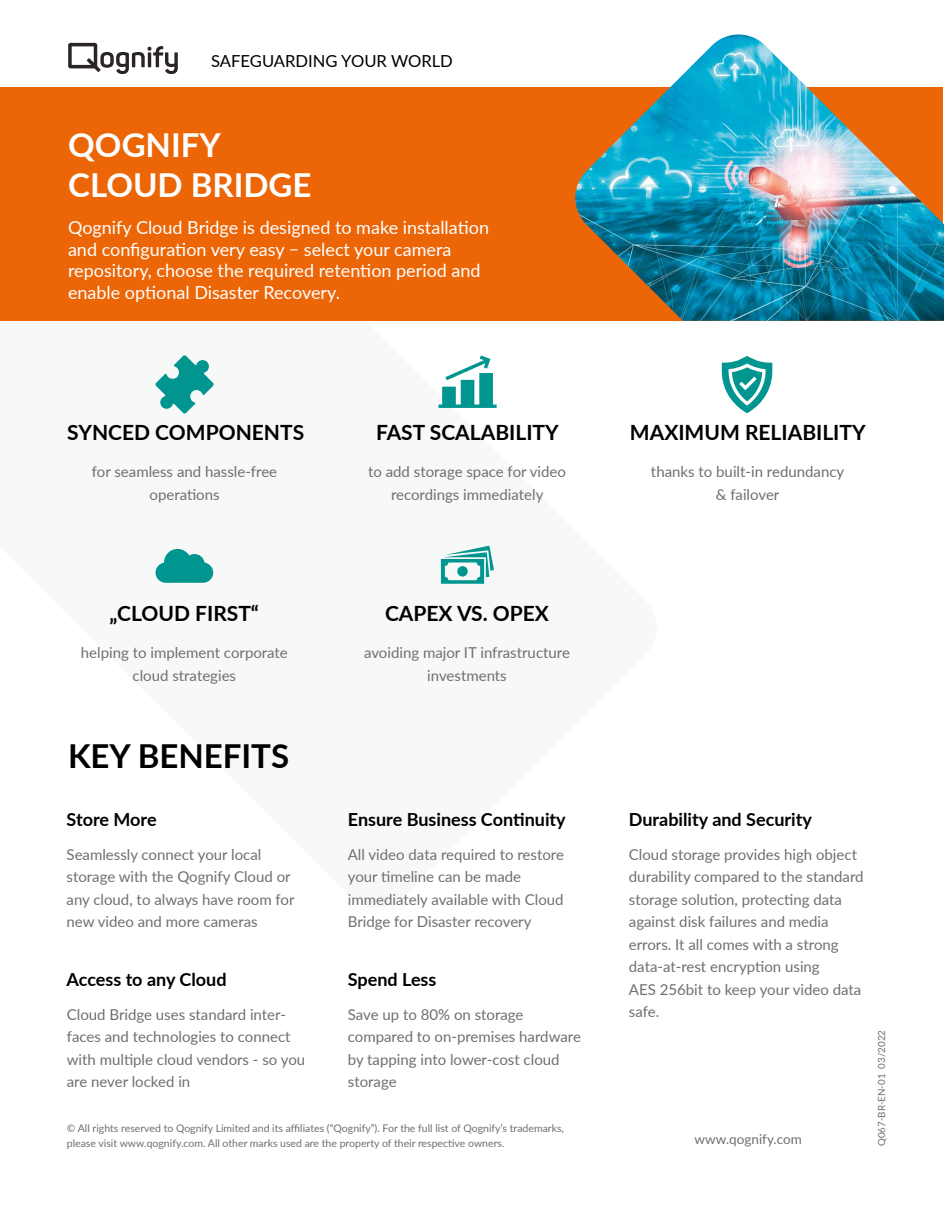
<style>
.page{position:relative;width:944px;height:1214px;background:#fff}
.page>*{position:absolute;margin:0;border:0;box-sizing:border-box;transform-origin:0 0}
.t1{font:700 33px/39.6px "Lato";color:#fff}
.t2{font:700 33px "Lato";color:#000}
.t3{font:700 21px "Lato";color:#000}
.t4{font:18px/21.6px "Lato";color:#fff}
.t5{font:700 18px "Lato";color:#000}
.t6{font:16.65px "Lato";color:#000}
.t7{font:15px/22.5px "Lato";color:#706f6f;text-align:center}
.t8{font:13.5px "Lato";color:#706f6f}
.t9{font:10.5px/15px "Lato";color:#706f6f}
.t10{font:9.75px "Lato";color:#706f6f}
</style>
<div class="page">
<div style="left:1px;top:87px;width:942px;height:234px;background:#ec6608"></div>
<svg style="left:68px;top:43px;width:110px;height:31px"></svg>
<img style="left:575px;top:34px;width:369px;height:287px">
<svg style="left:155px;top:355px;width:59px;height:58px"></svg>
<svg style="left:438px;top:355px;width:58px;height:53px"></svg>
<svg style="left:721px;top:356px;width:51px;height:57px"></svg>
<svg style="left:155px;top:549px;width:58px;height:34px"></svg>
<svg style="left:441px;top:545px;width:53px;height:39px"></svg>
<p class="t6" style="left:211px;top:49px;width:243px">SAFEGUARDING YOUR WORLD</p>
<h1 class="t1" style="left:68px;top:124px;width:245px">QOGNIFY<br>CLOUD BRIDGE</h1>
<p class="t4" style="left:68px;top:216px;width:422px">Qognify Cloud Bridge is designed to make installation and configuration very easy – select your camera repository, choose the required retention period and enable optional Disaster Recovery.</p>
<h2 class="t3" style="left:67px;top:417px;width:238px">SYNCED COMPONENTS</h2>
<h2 class="t3" style="left:376px;top:417px;width:184px">FAST SCALABILITY</h2>
<h2 class="t3" style="left:630px;top:417px;width:237px">MAXIMUM RELIABILITY</h2>
<p class="t7" style="left:92px;top:460px;width:187px">for seamless and hassle-free operations</p>
<p class="t7" style="left:368px;top:460px;width:199px">to add storage space for video recordings immediately</p>
<p class="t7" style="left:651px;top:460px;width:195px">thanks to built-in redundancy &amp; failover</p>
<h2 class="t3" style="left:110px;top:598px;width:151px">„CLOUD FIRST“</h2>
<p class="t7" style="left:81px;top:641px;width:208px">helping to implement corporate cloud strategies</p>
<h2 class="t3" style="left:385px;top:598px;width:165px">CAPEX VS. OPEX</h2>
<p class="t7" style="left:364px;top:641px;width:207px">avoiding major IT infrastructure investments</p>
<h1 class="t2" style="left:68px;top:732px;width:223px">KEY BENEFITS</h1>
<p class="t5" style="left:67px;top:806px;width:92px">Store More</p>
<p class="t5" style="left:348px;top:806px;width:219px">Ensure Business Continuity</p>
<p class="t7" style="left:67px;top:842px;width:229px;text-align:left">Seamlessly connect your local storage with the Qognify Cloud or any cloud, to always have room for new video and more cameras</p>
<p class="t7" style="left:348px;top:842px;width:218px;text-align:left">All video data required to restore your timeline can be made immediately available with Cloud<br>Bridge for Disaster recovery</p>
<p class="t5" style="left:67px;top:966px;width:161px">Access to any Cloud</p>
<p class="t5" style="left:348px;top:966px;width:90px">Spend Less</p>
<p class="t5" style="left:629px;top:806px;width:185px">Durability and Security</p>
<p class="t7" style="left:629px;top:842px;width:236px;text-align:left">Cloud storage provides high object durability compared to the standard storage solution, protecting data against disk failures and media errors. It all comes with a strong data-at-rest encryption using<br>AES 256bit to keep your video data</p>
<p class="t7" style="left:67px;top:1002px;width:221px">Cloud Bridge uses standard inter-</p>
<p class="t7" style="left:629px;top:999px;width:32px">safe.</p>
<p class="t7" style="left:67px;top:1025px;width:240px;text-align:left">faces and technologies to connect with multiple cloud vendors - so you are never locked in</p>
<p class="t7" style="left:348px;top:1002px;width:234px;text-align:left">Save up to 80% on storage compared to on-premises hardware by tapping into lower-cost cloud storage</p>
<p class="t9" style="left:67px;top:1120px;width:498px">© All rights reserved to Qognify Limited and its affiliates (“Qognify”). For the full list of Qognify’s trademarks, please visit www.qognify.com. All other marks used are the property of their respective owners.</p>
<p class="t8" style="left:694px;top:1129px;width:109px">www.qognify.com</p>
<p class="t10" style="left:874px;top:1146px;width:118px;rotate:-90deg">Q067-BR-EN-01 03/2022</p>
</div>
